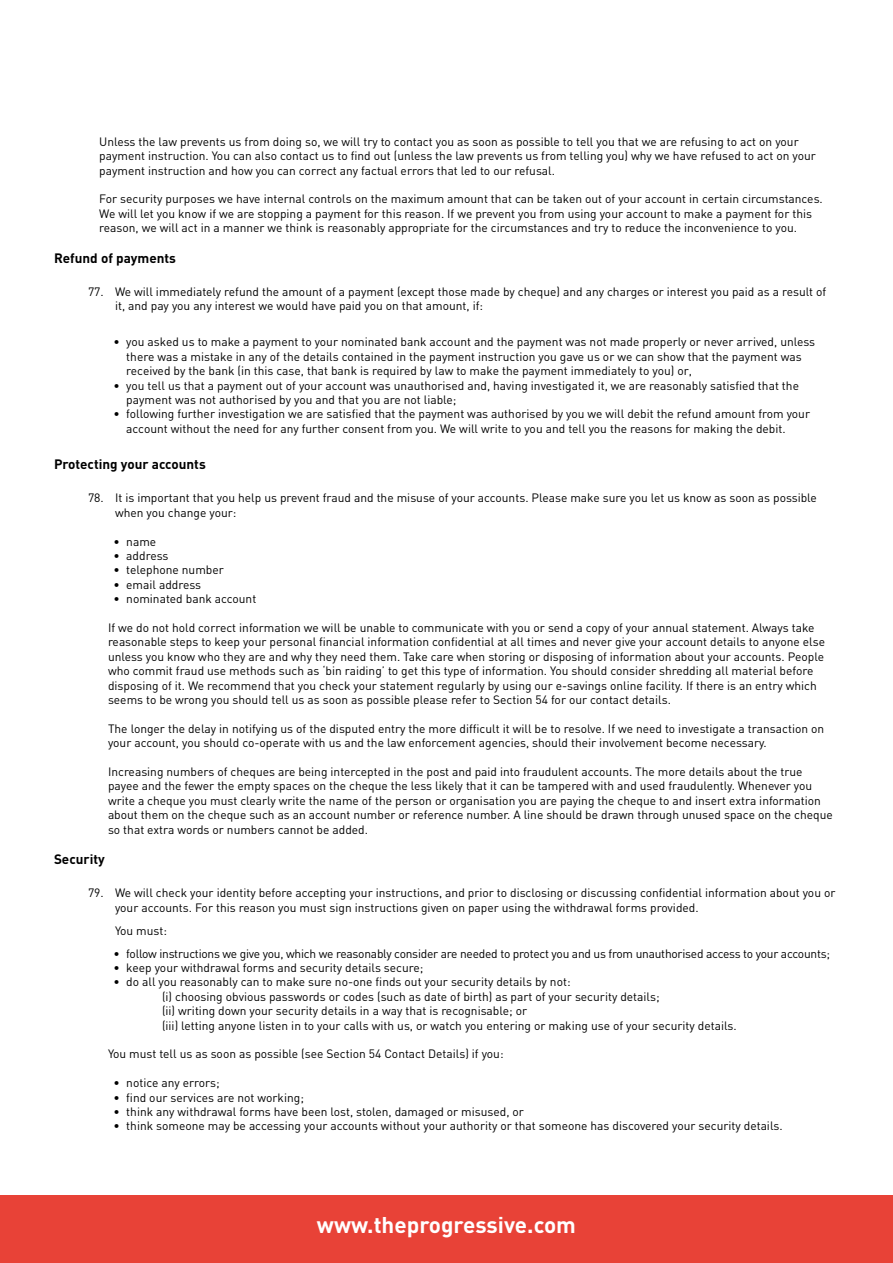
<style>
.page{position:relative;width:893px;height:1263px;background:#fff}
.page>*{position:absolute;margin:0;border:0;box-sizing:border-box;transform-origin:0 0}
.t1{font:700 22.5px "DIN";color:#fff}
.t2{font:700 13.5px "DIN";color:#000}
.t3{font:12px/14.4px "DIN";color:#000}
.t4{font:12px "DIN";letter-spacing:-.02em;color:#000}
</style>
<div class="page">
<div style="left:0;top:1195px;width:893px;height:68px;background:#e84237"></div>
<p class="t3" style="left:99px;top:134px;width:718px">Unless the law prevents us from doing so, we will try to contact you as soon as possible to tell you that we are refusing to act on your payment instruction. You can also contact us to find out (unless the law prevents us from telling you) why we have refused to act on your payment instruction and how you can correct any factual errors that led to our refusal.</p>
<p class="t3" style="left:99px;top:192px;width:725px">For security purposes we have internal controls on the maximum amount that can be taken out of your account in certain circumstances.<br>We will let you know if we are stopping a payment for this reason. If we prevent you from using your account to make a payment for this reason, we will act in a manner we think is reasonably appropriate for the circumstances and try to reduce the inconvenience to you.</p>
<p class="t2" style="left:54px;top:249px;width:124px">Refund of payments</p>
<p class="t3" style="left:115px;top:284px;width:713px;text-indent:-27px">77. We will immediately refund the amount of a payment (except those made by cheque) and any charges or interest you paid as a result of it, and pay you any interest we would have paid you on that amount, if:</p>
<p class="t3" style="left:126px;top:335px;width:690px;text-indent:-13px">• you asked us to make a payment to your nominated bank account and the payment was not made properly or never arrived, unless there was a mistake in any of the details contained in the payment instruction you gave us or we can show that the payment was received by the bank (in this case, that bank is required by law to make the payment immediately to you) or,</p>
<p class="t3" style="left:126px;top:378px;width:674px;text-indent:-13px">• you tell us that a payment out of your account was unauthorised and, having investigated it, we are reasonably satisfied that the payment was not authorised by you and that you are not liable;</p>
<p class="t3" style="left:126px;top:407px;width:685px;text-indent:-13px">• following further investigation we are satisfied that the payment was authorised by you we will debit the refund amount from your account without the need for any further consent from you. We will write to you and tell you the reasons for making the debit.</p>
<p class="t2" style="left:54px;top:456px;width:153px">Protecting your accounts</p>
<p class="t3" style="left:115px;top:491px;width:703px;text-indent:-27px">78. It is important that you help us prevent fraud and the misuse of your accounts. Please make sure you let us know as soon as possible when you change your:</p>
<p class="t3" style="left:114px;top:534px;width:44px">• name</p>
<p class="t3" style="left:114px;top:548px;width:56px">• address</p>
<p class="t3" style="left:114px;top:563px;width:112px">• telephone number</p>
<p class="t3" style="left:114px;top:577px;width:89px">• email address</p>
<p class="t3" style="left:114px;top:591px;width:144px">• nominated bank account</p>
<p class="t3" style="left:108px;top:620px;width:719px">If we do not hold correct information we will be unable to communicate with you or send a copy of your annual statement. Always take reasonable steps to keep your personal financial information confidential at all times and never give your account details to anyone else unless you know who they are and why they need them. Take care when storing or disposing of information about your accounts. People who commit fraud use methods such as ‘bin raiding’ to get this type of information. You should consider shredding all material before disposing of it. We recommend that you check your statement regularly by using our e-savings online facility. If there is an entry which seems to be wrong you should tell us as soon as possible please refer to Section 54 for our contact details.</p>
<p class="t3" style="left:108px;top:721px;width:718px">The longer the delay in notifying us of the disputed entry the more difficult it will be to resolve. If we need to investigate a transaction on your account, you should co-operate with us and the law enforcement agencies, should their involvement become necessary.</p>
<p class="t3" style="left:108px;top:764px;width:726px">Increasing numbers of cheques are being intercepted in the post and paid into fraudulent accounts. The more details about the true payee and the fewer the empty spaces on the cheque the less likely that it can be tampered with and used fraudulently. Whenever you write a cheque you must clearly write the name of the person or organisation you are paying the cheque to and insert extra information about them on the cheque such as an account number or reference number. A line should be drawn through unused space on the cheque so that extra words or numbers cannot be added.</p>
<p class="t2" style="left:54px;top:850px;width:52px">Security</p>
<p class="t3" style="left:115px;top:885px;width:722px;text-indent:-27px">79. We will check your identity before accepting your instructions, and prior to disclosing or discussing confidential information about you or your accounts. For this reason you must sign instructions given on paper using the withdrawal forms provided.</p>
<p class="t3" style="left:115px;top:923px;width:53px">You must:</p>
<p class="t4" style="left:114px;top:946px;width:718px">• follow instructions we give you, which we reasonably consider are needed to protect you and us from unauthorised access to your accounts;</p>
<p class="t3" style="left:114px;top:960px;width:311px">• keep your withdrawal forms and security details secure;</p>
<p class="t3" style="left:162px;top:974px;width:576px;text-indent:-48px">• do all you reasonably can to make sure no-one finds out your security details by not:<br>(i) choosing obvious passwords or codes (such as date of birth) as part of your security details;<br>(ii) writing down your security details in a way that is recognisable; or<br>(iii) letting anyone listen in to your calls with us, or watch you entering or making use of your security details.</p>
<p class="t3" style="left:108px;top:1046px;width:397px">You must tell us as soon as possible (see Section 54 Contact Details) if you:</p>
<p class="t3" style="left:114px;top:1075px;width:108px">• notice any errors;</p>
<p class="t3" style="left:114px;top:1090px;width:192px">• find our services are not working;</p>
<p class="t3" style="left:114px;top:1104px;width:412px">• think any withdrawal forms have been lost, stolen, damaged or misused, or</p>
<p class="t3" style="left:114px;top:1118px;width:671px">• think someone may be accessing your accounts without your authority or that someone has discovered your security details.</p>
<h1 class="t1" style="left:317px;top:1210px;width:261px">www.theprogressive.com</h1>
</div>
